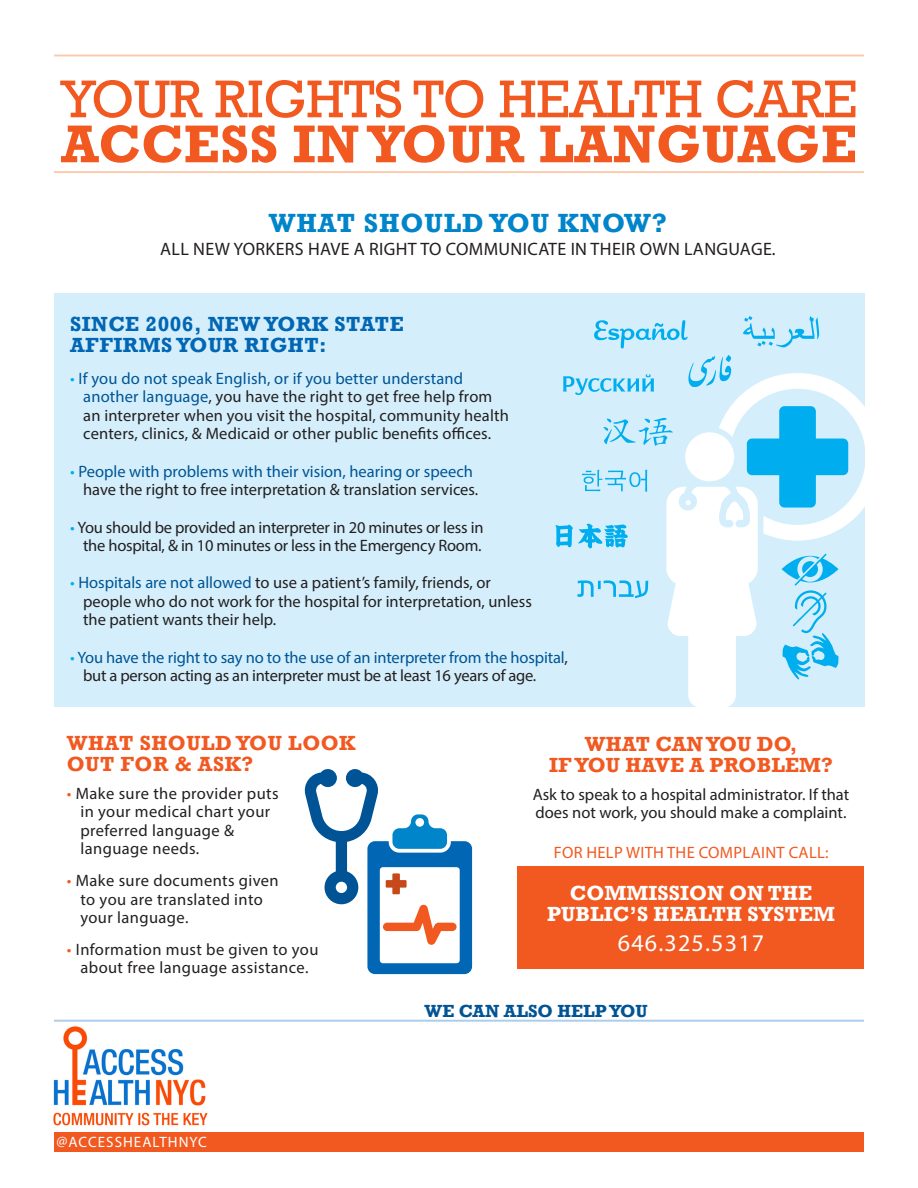
<style>
.page{position:relative;width:918px;height:1188px;background:#fff}
.page>*{position:absolute;margin:0;border:0;box-sizing:border-box;transform-origin:0 0}
.t1{font:54px/45px "Rockwell";letter-spacing:-.01em;color:#f15921}
.t2{font:700 27px "Rockwell";letter-spacing:.035em;color:#0084ca}
.t3{font:24px "Myriad Pro";letter-spacing:.05em;color:#fff}
.t4{font:700 21px/21px "Rockwell";letter-spacing:.025em;color:#0166b3}
.t5{font:700 21px/21px "Rockwell";letter-spacing:.005em;color:#fff;text-align:center}
.t6{font:700 21px/21px "Rockwell";letter-spacing:.005em;color:#f15921;text-align:center}
.t7{font:700 21px/21px "Rockwell";letter-spacing:.025em;color:#f15921}
.t8{font:18px "Myriad Pro";letter-spacing:.02em;color:#231f20}
.t9{font:700 18px "Rockwell";color:#005495}
.t10{font:16.5px/18.5px "Myriad Pro";color:#231f20}
.t11{font:16.5px/18.5px "Myriad Pro";letter-spacing:.025em;color:#231f20}
.t12{font:16.5px/18.5px "Myriad Pro";letter-spacing:-.015em;color:#005495}
.t13{font:16.5px "Myriad Pro";letter-spacing:.02em;color:#f15921}
.t14{font:15px "Myriad Pro";letter-spacing:.07em;color:#fff}
.s1{font-weight:700}
.s2{color:#00aeef}
.s3{color:#005495}
.s4{color:#231f20}
.s5{color:#f15921}
</style>
<div class="page">
<img style="left:53px;top:1026px;width:155px;height:100px">
<div style="left:54px;top:1132px;width:810px;height:19px;background:#f15921"></div>
<hr style="left:54px;top:1020px;width:810px;height:2px;background:#accceb">
<hr style="left:54px;top:55px;width:810px;height:1px;background:#fccaac">
<hr style="left:54px;top:171px;width:810px;height:2px;background:#fccaac">
<div style="left:54px;top:293px;width:811px;height:413px;background:#d4effb"></div>
<svg style="left:304px;top:769px;width:168px;height:205px"></svg>
<img style="left:555px;top:524px;width:73px;height:25px">
<img style="left:594px;top:320px;width:94px;height:29px">
<img style="left:563px;top:374px;width:92px;height:21px">
<img style="left:689px;top:356px;width:43px;height:17px">
<img style="left:743px;top:316px;width:77px;height:32px">
<img style="left:577px;top:580px;width:72px;height:19px">
<img style="left:603px;top:417px;width:63px;height:29px">
<svg style="left:666px;top:373px;width:199px;height:334px"></svg>
<img style="left:582px;top:469px;width:66px;height:23px">
<div style="left:517px;top:866px;width:347px;height:102px;background:#f15921"></div>
<p class="t1" style="left:61px;top:77px;width:798px">YOUR RIGHTS TO HEALTH CARE<br><span class="s1">ACCESS IN YOUR LANGUAGE</span></p>
<p class="t2" style="left:269px;top:206px;width:400px">WHAT SHOULD YOU KNOW?</p>
<p class="t8" style="left:160px;top:238px;width:617px">ALL NEW YORKERS HAVE A RIGHT TO COMMUNICATE IN THEIR OWN LANGUAGE.</p>
<p class="t4" style="left:70px;top:314px;width:335px">SINCE 2006, NEW YORK STATE<br>AFFIRMS YOUR RIGHT:</p>
<p class="t10" style="left:83px;top:369px;width:427px;text-indent:-13px"><span class="s2">•</span> <span class="s3">If you do not speak English, or if you better understand another language</span>, you have the right to get free help from an interpreter when you visit the hospital, community health centers, clinics, &amp; Medicaid or other public benefits offices.</p>
<p class="t10" style="left:83px;top:462px;width:397px;text-indent:-13px"><span class="s2">•</span> <span class="s3">People with problems with their vision, hearing or speech </span>have the right to free interpretation &amp; translation services.</p>
<p class="t10" style="left:70px;top:518px;width:415px;text-align:right"><span class="s2">•</span> You should be provided an interpreter in 20 minutes or less in the hospital, &amp; in 10 minutes or less in the Emergency Room.</p>
<p class="t10" style="left:83px;top:573px;width:450px;text-indent:-13px"><span class="s2">•</span> <span class="s3">Hospitals are not allowed</span> to use a patient’s family, friends, or people who do not work for the hospital for interpretation, unless the patient wants their help.</p>
<p class="t12" style="left:83px;top:648px;width:486px;text-indent:-13px"><span class="s2">•</span> You have the right to say no to the use of an interpreter from the hospital<span class="s4">, but a person acting as an interpreter must be at least 16 years of age.</span></p>
<p class="t7" style="left:67px;top:733px;width:290px">WHAT SHOULD YOU LOOK<br>OUT FOR &amp; ASK?</p>
<p class="t11" style="left:81px;top:784px;width:200px;text-indent:-14px"><span class="s5">•</span> Make sure the provider puts in your medical chart your preferred language &amp; language needs.</p>
<p class="t11" style="left:81px;top:871px;width:200px;text-indent:-14px"><span class="s5">•</span> Make sure documents given to you are translated into your language.</p>
<p class="t11" style="left:67px;top:940px;width:253px;text-align:center"><span class="s5">•</span> Information must be given to you about free language assistance.</p>
<p class="t14" style="left:57px;top:1133px;width:152px">@ACCESSHEALTHNYC</p>
<p class="t6" style="left:549px;top:734px;width:286px">WHAT CAN YOU DO,<br>IF YOU HAVE A PROBLEM?</p>
<p class="t10" style="left:533px;top:785px;width:318px">Ask to speak to a hospital administrator. If that does not work, you should make a complaint.</p>
<p class="t13" style="left:554px;top:842px;width:276px">FOR HELP WITH THE COMPLAINT CALL:</p>
<p class="t5" style="left:547px;top:883px;width:290px">COMMISSION ON THE<br>PUBLIC’S HEALTH SYSTEM</p>
<p class="t3" style="left:618px;top:928px;width:148px">646.325.5317</p>
<p class="t9" style="left:425px;top:1000px;width:225px">WE CAN ALSO HELP YOU</p>
</div>
